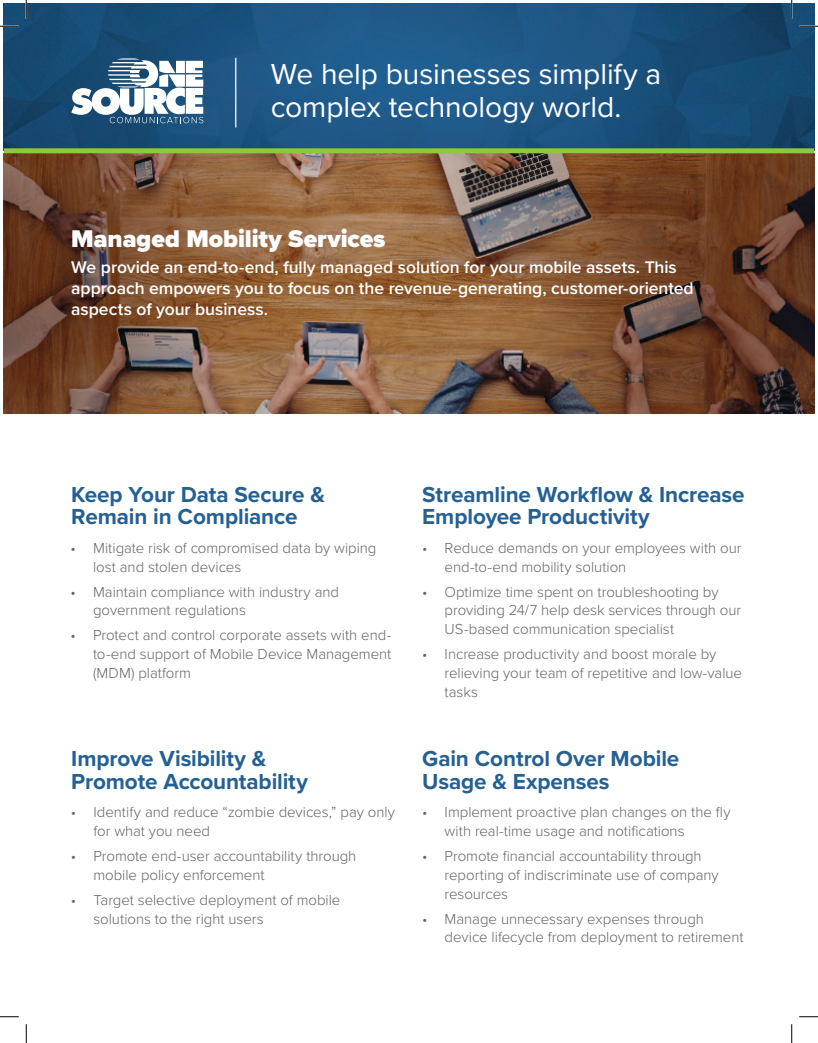
<style>
.page{position:relative;width:818px;height:1043px;background:#fff}
.page>*{position:absolute;margin:0;border:0;box-sizing:border-box;transform-origin:0 0}
.t1{font:30px/32.5px "Proxima Nova";letter-spacing:-.005em;color:#fff}
.t2{font:900 25px "Proxima Nova";letter-spacing:-.005em;color:#fff}
.t3{font:700 22.5px/22.5px "Proxima Nova";letter-spacing:-.005em;color:#256093}
.t4{font:600 17.5px/21px "Proxima Nova";letter-spacing:-.005em;color:#fff}
.t5{font:300 15px/18.8px "Proxima Nova";letter-spacing:-.005em;color:#636466}
</style>
<div class="page">
<img style="left:4px;top:153px;width:810px;height:260px">
<img style="left:4px;top:4px;width:810px;height:144px">
<svg style="left:71px;top:58px;width:132px;height:65px"></svg>
<hr style="left:235px;top:58px;width:1px;height:69px;background:#fff">
<div style="left:4px;top:148px;width:810px;height:5px;background:#8ec740"></div>
<svg style="left:0;top:25px;width:19px;height:2px"></svg>
<svg style="left:799px;top:25px;width:19px;height:2px"></svg>
<svg style="left:0;top:1016px;width:19px;height:1px"></svg>
<svg style="left:799px;top:1016px;width:19px;height:1px"></svg>
<svg style="left:25px;top:0;width:2px;height:19px"></svg>
<svg style="left:25px;top:1024px;width:2px;height:18px"></svg>
<svg style="left:790px;top:0;width:2px;height:19px"></svg>
<svg style="left:791px;top:1024px;width:1px;height:18px"></svg>
<h1 class="t1" style="left:271px;top:57px;width:392px">We help businesses simplify a complex technology world.</h1>
<h2 class="t2" style="left:71px;top:220px;width:316px">Managed Mobility Services</h2>
<p class="t4" style="left:71px;top:256px;width:624px">We provide an end-to-end, fully managed solution for your mobile assets. This approach empowers you to focus on the revenue-generating, customer-oriented aspects of your business.</p>
<h3 class="t3" style="left:71px;top:482px;width:255px">Keep Your Data Secure &amp;<br>Remain in Compliance</h3>
<h3 class="t3" style="left:422px;top:482px;width:324px">Streamline Workflow &amp; Increase<br>Employee Productivity</h3>
<p class="t5" style="left:93px;top:537px;width:285px;text-indent:-22px">• Mitigate risk of compromised data by wiping lost and stolen devices</p>
<p class="t5" style="left:93px;top:581px;width:247px;text-indent:-22px">• Maintain compliance with industry and government regulations</p>
<p class="t5" style="left:93px;top:625px;width:300px;text-align:justify;text-indent:-22px">• Protect and control corporate assets with end&shy;to-end support of Mobile Device Management (MDM) platform</p>
<p class="t5" style="left:444px;top:537px;width:298px;text-indent:-22px">• Reduce demands on your employees with our end-to-end mobility solution</p>
<p class="t5" style="left:444px;top:581px;width:298px;text-indent:-22px">• Optimize time spent on troubleshooting by providing 24/7 help desk services through our<br>US-based communication specialist</p>
<p class="t5" style="left:444px;top:644px;width:299px;text-indent:-22px">• Increase productivity and boost morale by relieving your team of repetitive and low-value tasks</p>
<h3 class="t3" style="left:71px;top:747px;width:238px">Improve Visibility &amp;<br>Promote Accountability</h3>
<h3 class="t3" style="left:422px;top:747px;width:259px">Gain Control Over Mobile<br>Usage &amp; Expenses</h3>
<p class="t5" style="left:93px;top:802px;width:303px;text-indent:-22px">• Identify and reduce “zombie devices,” pay only for what you need</p>
<p class="t5" style="left:93px;top:845px;width:264px;text-indent:-22px">• Promote end-user accountability through mobile policy enforcement</p>
<p class="t5" style="left:93px;top:889px;width:248px;text-indent:-22px">• Target selective deployment of mobile solutions to the right users</p>
<p class="t5" style="left:444px;top:802px;width:287px;text-indent:-22px">• Implement proactive plan changes on the fly with real-time usage and notifications</p>
<p class="t5" style="left:444px;top:845px;width:275px;text-indent:-22px">• Promote financial accountability through reporting of indiscriminate use of company resources</p>
<p class="t5" style="left:444px;top:908px;width:300px;text-indent:-22px">• Manage unnecessary expenses through device lifecycle from deployment to retirement</p>
</div>
